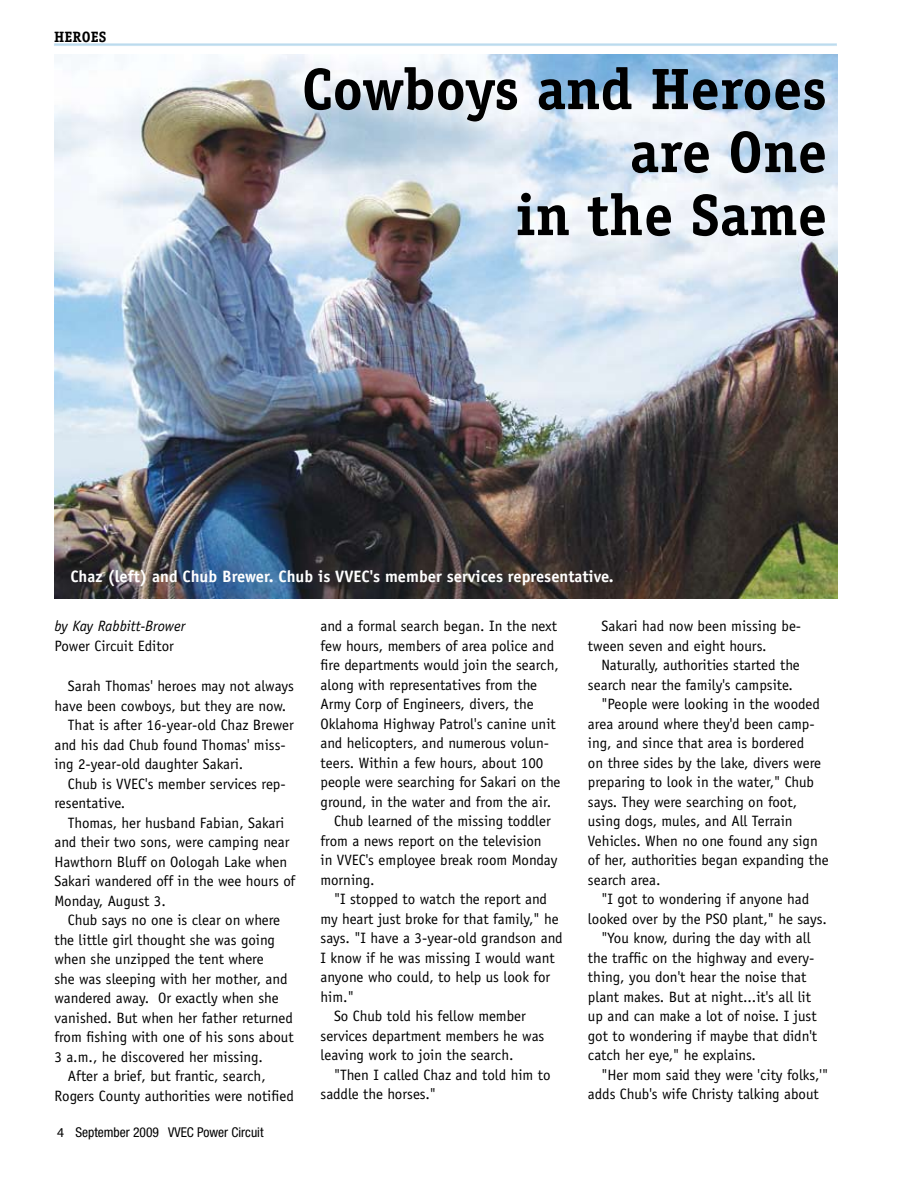
<style>
.page{position:relative;width:918px;height:1188px;background:#fff}
.page>*{position:absolute;margin:0;border:0;box-sizing:border-box;transform-origin:0 0}
.t1{font:700 58.5px/63px "Officina Serif";color:#000;text-align:right}
.t2{font:700 16.5px "Officina Sans";color:#fff}
.t3{font:15px/19.5px "Officina Sans";color:#000}
.t4{font:italic 15px "Officina Sans";color:#000}
.t5{font:700 15px "Officina Serif";color:#000}
.t6{font:condensed 13.5px "Helvetica Neue";color:#000}
.s1{font-family:"Myriad Pro";font-stretch:normal}
</style>
<div class="page">
<hr style="left:54px;top:43px;width:783px;height:3px;background:#0079c1">
<img style="left:55px;top:55px;width:783px;height:543px">
<p class="t5" style="left:54px;top:28px;width:53px">heroes</p>
<h1 class="t1" style="left:302px;top:57px;width:526px">Cowboys and Heroes are One<br>in the Same</h1>
<p class="t2" style="left:70px;top:566px;width:545px">Chaz (left) and Chub Brewer. Chub is VVEC's member services representative.</p>
<p class="t4" style="left:54px;top:618px;width:132px">by Kay Rabbitt-Brower</p>
<p class="t3" style="left:54px;top:636px;width:121px">Power Circuit Editor</p>
<p class="t3" style="left:588px;top:617px;width:215px;text-indent:14px">Sakari had now been missing be&shy;tween seven and eight hours.</p>
<p class="t3" style="left:601px;top:656px;width:200px">Naturally, authorities started the</p>
<p class="t3" style="left:588px;top:675px;width:207px">search near the family's campsite.</p>
<p class="t3" style="left:601px;top:695px;width:220px">"People were looking in the wooded</p>
<p class="t3" style="left:588px;top:714px;width:228px">area around where they'd been camp-</p>
<p class="t3" style="left:588px;top:734px;width:218px">ing, and since that area is bordered</p>
<p class="t3" style="left:588px;top:753px;width:235px">on three sides by the lake, divers were</p>
<p class="t3" style="left:588px;top:773px;width:228px">preparing to look in the water," Chub</p>
<p class="t3" style="left:588px;top:792px;width:211px">says. They were searching on foot,</p>
<p class="t3" style="left:588px;top:812px;width:206px">using dogs, mules, and All Terrain</p>
<p class="t3" style="left:588px;top:831px;width:231px">Vehicles. When no one found any sign</p>
<p class="t3" style="left:588px;top:851px;width:242px">of her, authorities began expanding the</p>
<p class="t3" style="left:588px;top:870px;width:74px">search area.</p>
<p class="t3" style="left:601px;top:890px;width:209px">"I got to wondering if anyone had</p>
<p class="t3" style="left:588px;top:909px;width:240px">looked over by the PSO plant," he says.</p>
<p class="t3" style="left:601px;top:929px;width:211px">"You know, during the day with all</p>
<p class="t3" style="left:588px;top:948px;width:228px">the traffic on the highway and every-</p>
<p class="t3" style="left:588px;top:968px;width:220px">thing, you don't hear the noise that</p>
<p class="t3" style="left:588px;top:987px;width:225px">plant makes. But at night...it's all lit</p>
<p class="t3" style="left:588px;top:1007px;width:230px">up and can make a lot of noise. I just</p>
<p class="t3" style="left:588px;top:1026px;width:231px">got to wondering if maybe that didn't</p>
<p class="t3" style="left:588px;top:1046px;width:170px">catch her eye," he explains.</p>
<p class="t3" style="left:601px;top:1065px;width:228px">"Her mom said they were 'city folks,'"</p>
<p class="t3" style="left:588px;top:1085px;width:232px">adds Chub's wife Christy talking about</p>
<p class="t3" style="left:321px;top:617px;width:238px">and a formal search began. In the next</p>
<p class="t3" style="left:321px;top:636px;width:235px">few hours, members of area police and</p>
<p class="t3" style="left:321px;top:656px;width:240px">fire departments would join the search,</p>
<p class="t3" style="left:321px;top:675px;width:218px">along with representatives from the</p>
<p class="t3" style="left:321px;top:695px;width:215px">Army Corp of Engineers, divers, the</p>
<p class="t3" style="left:321px;top:714px;width:237px">Oklahoma Highway Patrol's canine unit</p>
<p class="t3" style="left:321px;top:734px;width:230px">and helicopters, and numerous volun-</p>
<p class="t3" style="left:321px;top:753px;width:224px">teers. Within a few hours, about 100</p>
<p class="t3" style="left:321px;top:773px;width:242px">people were searching for Sakari on the</p>
<p class="t3" style="left:321px;top:792px;width:232px">ground, in the water and from the air.</p>
<p class="t3" style="left:334px;top:812px;width:218px">Chub learned of the missing toddler</p>
<p class="t3" style="left:321px;top:831px;width:223px">from a news report on the television</p>
<p class="t3" style="left:321px;top:851px;width:238px">in VVEC's employee break room Monday</p>
<p class="t3" style="left:321px;top:870px;width:56px">morning.</p>
<p class="t3" style="left:334px;top:890px;width:215px">"I stopped to watch the report and</p>
<p class="t3" style="left:321px;top:909px;width:240px">my heart just broke for that family," he</p>
<p class="t3" style="left:321px;top:929px;width:244px">says. "I have a 3-year-old grandson and</p>
<p class="t3" style="left:321px;top:948px;width:236px">I know if he was missing I would want</p>
<p class="t3" style="left:321px;top:968px;width:231px">anyone who could, to help us look for</p>
<p class="t3" style="left:321px;top:987px;width:35px">him."</p>
<p class="t3" style="left:334px;top:1007px;width:193px">So Chub told his fellow member</p>
<p class="t3" style="left:321px;top:1026px;width:225px">services department members he was</p>
<p class="t3" style="left:321px;top:1046px;width:195px">leaving work to join the search.</p>
<p class="t3" style="left:334px;top:1065px;width:218px">"Then I called Chaz and told him to</p>
<p class="t3" style="left:321px;top:1085px;width:117px">saddle the horses."</p>
<p class="t3" style="left:68px;top:677px;width:228px">Sarah Thomas' heroes may not always</p>
<p class="t3" style="left:54px;top:696px;width:233px">have been cowboys, but they are now.</p>
<p class="t3" style="left:68px;top:716px;width:227px">That is after 16-year-old Chaz Brewer</p>
<p class="t3" style="left:54px;top:735px;width:233px">and his dad Chub found Thomas' miss-</p>
<p class="t3" style="left:54px;top:755px;width:190px">ing 2-year-old daughter Sakari.</p>
<p class="t3" style="left:68px;top:774px;width:219px">Chub is VVEC's member services rep-</p>
<p class="t3" style="left:54px;top:794px;width:72px">resentative.</p>
<p class="t3" style="left:68px;top:813px;width:218px">Thomas, her husband Fabian, Sakari</p>
<p class="t3" style="left:54px;top:833px;width:237px">and their two sons, were camping near</p>
<p class="t3" style="left:54px;top:852px;width:234px">Hawthorn Bluff on Oologah Lake when</p>
<p class="t3" style="left:54px;top:872px;width:242px">Sakari wandered off in the wee hours of</p>
<p class="t3" style="left:54px;top:891px;width:113px">Monday, August 3.</p>
<p class="t3" style="left:68px;top:911px;width:214px">Chub says no one is clear on where</p>
<p class="t3" style="left:54px;top:930px;width:222px">the little girl thought she was going</p>
<p class="t3" style="left:54px;top:950px;width:211px">when she unzipped the tent where</p>
<p class="t3" style="left:54px;top:969px;width:235px">she was sleeping with her mother, and</p>
<p class="t3" style="left:54px;top:989px;width:226px">wandered away. Or exactly when she</p>
<p class="t3" style="left:54px;top:1008px;width:240px">vanished. But when her father returned</p>
<p class="t3" style="left:54px;top:1028px;width:241px">from fishing with one of his sons about</p>
<p class="t3" style="left:54px;top:1047px;width:210px">3 a.m., he discovered her missing.</p>
<p class="t3" style="left:68px;top:1067px;width:199px">After a brief, but frantic, search,</p>
<p class="t3" style="left:54px;top:1086px;width:241px">Rogers County authorities were notified</p>
<p class="t6" style="left:57px;top:1125px;width:208px"><span class="s1">4</span> September 2009 VVEC Power Circuit</p>
</div>
